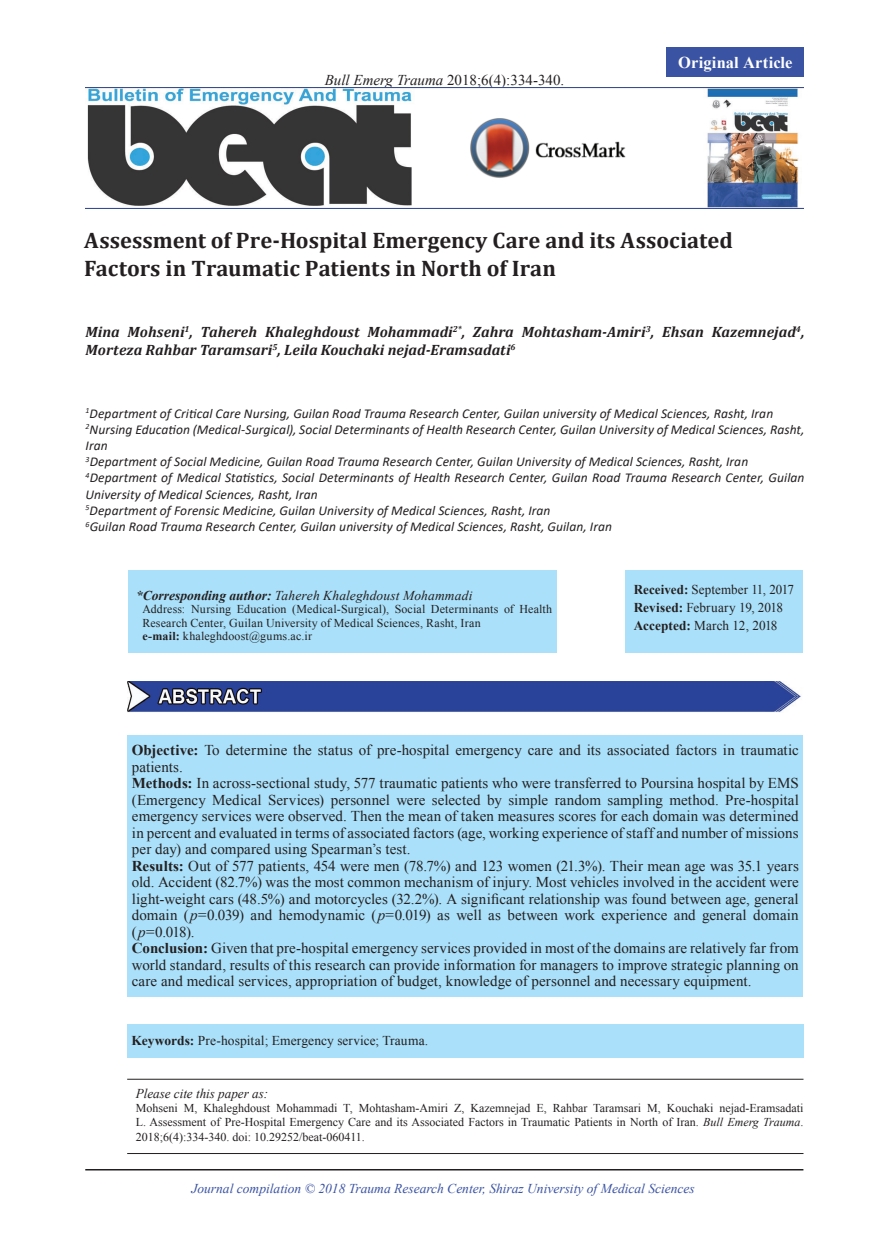
<style>
.page{position:relative;width:889px;height:1242px;background:#fff}
.page>*{position:absolute;margin:0;border:0;box-sizing:border-box;transform-origin:0 0}
.t1{font:700 22.5px/27px "Cambria";letter-spacing:.005em;color:#231f20}
.t2{font:700 16.5px "Times New Roman";letter-spacing:.01em;color:#fff}
.t3{font:15px/16.5px "Times New Roman";letter-spacing:.005em;color:#231f20}
.t4{font:italic 700 15px/18px "Cambria";color:#231f20}
.t5{font:italic 13.5px/16.2px "Calibri";letter-spacing:.005em;color:#231f20}
.t6{font:italic 13.5px "Times New Roman";color:#3a53a3}
.t7{font:italic 13.5px "Times New Roman";letter-spacing:.005em;color:#231f20}
.t8{font:13.5px/18px "Times New Roman";letter-spacing:.005em;color:#231f20;scale:.96 1}
.t9{font:13.5px "Times New Roman";letter-spacing:.005em;color:#231f20}
.t10{font:12px/14.4px "Times New Roman";letter-spacing:.01em;color:#231f20;text-align:justify}
.s1{font-style:italic}
.s2{font-weight:700}
</style>
<div class="page">
<img style="left:85px;top:88px;width:719px;height:121px">
<div style="left:666px;top:48px;width:138px;height:29px;background:#3a53a3"></div>
<div style="left:128px;top:735px;width:675px;height:261px;background:#aae0f9"></div>
<hr style="left:127px;top:1153px;width:676px;height:1px;background:#231f20">
<hr style="left:127px;top:1079px;width:676px;height:1px;background:#231f20">
<div style="left:128px;top:571px;width:428px;height:82px;background:#aae0f9"></div>
<div style="left:625px;top:571px;width:178px;height:82px;background:#aae0f9"></div>
<img style="left:128px;top:682px;width:673px;height:30px">
<div style="left:127px;top:1023px;width:676px;height:34px;background:#aae0f9"></div>
<hr style="left:85px;top:1169px;width:718px;height:1px;background:#231f20">
<img style="left:469px;top:119px;width:169px;height:61px">
<p class="t3" style="left:325px;top:72px;width:241px"><span class="s1">Bull Emerg Trauma</span> 2018;6(4):334-340.</p>
<p class="t2" style="left:678px;top:50px;width:116px">Original Article</p>
<h1 class="t1" style="left:84px;top:226px;width:650px">Assessment of Pre-Hospital Emergency Care and its Associated<br>Factors in Traumatic Patients in North of Iran</h1>
<p class="t4" style="left:86px;top:322px;width:720px">Mina Mohseni<sup>1</sup>, Tahereh Khaleghdoust Mohammadi<sup>2*</sup>, Zahra Mohtasham-Amiri<sup>3</sup>, Ehsan Kazemnejad<sup>4</sup>,<br>Morteza Rahbar Taramsari<sup>5</sup>, Leila Kouchaki nejad-Eramsadati<sup>6</sup></p>
<p class="t5" style="left:86px;top:404px;width:720px"><sup>1</sup>Department of Critical Care Nursing, Guilan Road Trauma Research Center, Guilan university of Medical Sciences, Rasht, Iran <sup>2</sup>Nursing Education (Medical-Surgical), Social Determinants of Health Research Center, Guilan University of Medical Sciences, Rasht, Iran<br><sup>3</sup>Department of Social Medicine, Guilan Road Trauma Research Center, Guilan University of Medical Sciences, Rasht, Iran <sup>4</sup>Department of Medical Statistics, Social Determinants of Health Research Center, Guilan Road Trauma Research Center, Guilan University of Medical Sciences, Rasht, Iran<br><sup>5</sup>Department of Forensic Medicine, Guilan University of Medical Sciences, Rasht, Iran<br><sup>6</sup>Guilan Road Trauma Research Center, Guilan university of Medical Sciences, Rasht, Guilan, Iran</p>
<p class="t7" style="left:136px;top:586px;width:338px"><span class="s2">*Corresponding author:</span> Tahereh Khaleghdoust Mohammadi</p>
<p class="t10" style="left:142px;top:602px;width:411px;line-height:13.5px;text-align:left">Address: Nursing Education (Medical-Surgical), Social Determinants of Health<br>Research Center, Guilan University of Medical Sciences, Rasht, Iran<br><span class="s2">e-mail:</span> khaleghdoost@gums.ac.ir</p>
<p class="t8" style="left:634px;top:580px;width:168px"><span class="s2">Received:</span> September 11, 2017<br><span class="s2">Revised:</span> February 19, 2018<br><span class="s2">Accepted:</span> March 12, 2018</p>
<p class="t3" style="left:132px;top:741px;width:668px"><span class="s2">Objective:</span> To determine the status of pre-hospital emergency care and its associated factors in traumatic patients.<br><span class="s2">Methods:</span> In across-sectional study, 577 traumatic patients who were transferred to Poursina hospital by EMS (Emergency Medical Services) personnel were selected by simple random sampling method. Pre-hospital emergency services were observed. Then the mean of taken measures scores for each domain was determined in percent and evaluated in terms of associated factors (age, working experience of staff and number of missions per day) and compared using Spearman’s test.<br><span class="s2">Results:</span> Out of 577 patients, 454 were men (78.7%) and 123 women (21.3%). Their mean age was 35.1 years old. Accident (82.7%) was the most common mechanism of injury. Most vehicles involved in the accident were light-weight cars (48.5%) and motorcycles (32.2%). A significant relationship was found between age, general domain (<span class="s1">p</span>=0.039) and hemodynamic (<span class="s1">p</span>=0.019) as well as between work experience and general domain (<span class="s1">p</span>=0.018).<br><span class="s2">Conclusion:</span> Given that pre-hospital emergency services provided in most of the domains are relatively far from world standard, results of this research can provide information for managers to improve strategic planning on care and medical services, appropriation of budget, knowledge of personnel and necessary equipment.</p>
<p class="t9" style="left:131px;top:1031px;width:298px"><span class="s2">Keywords:</span> Pre-hospital; Emergency service; Trauma.</p>
<p class="t7" style="left:136px;top:1083px;width:134px">Please cite this paper as:</p>
<p class="t10" style="left:136px;top:1100px;width:669px">Mohseni M, Khaleghdoust Mohammadi T, Mohtasham-Amiri Z, Kazemnejad E, Rahbar Taramsari M, Kouchaki nejad-Eramsadati L. Assessment of Pre-Hospital Emergency Care and its Associated Factors in Traumatic Patients in North of Iran. <span class="s1">Bull Emerg Trauma</span>.<br>2018;6(4):334-340. doi: 10.29252/beat-060411.</p>
<p class="t6" style="left:191px;top:1179px;width:505px">Journal compilation © 2018 Trauma Research Center, Shiraz University of Medical Sciences</p>
</div>
